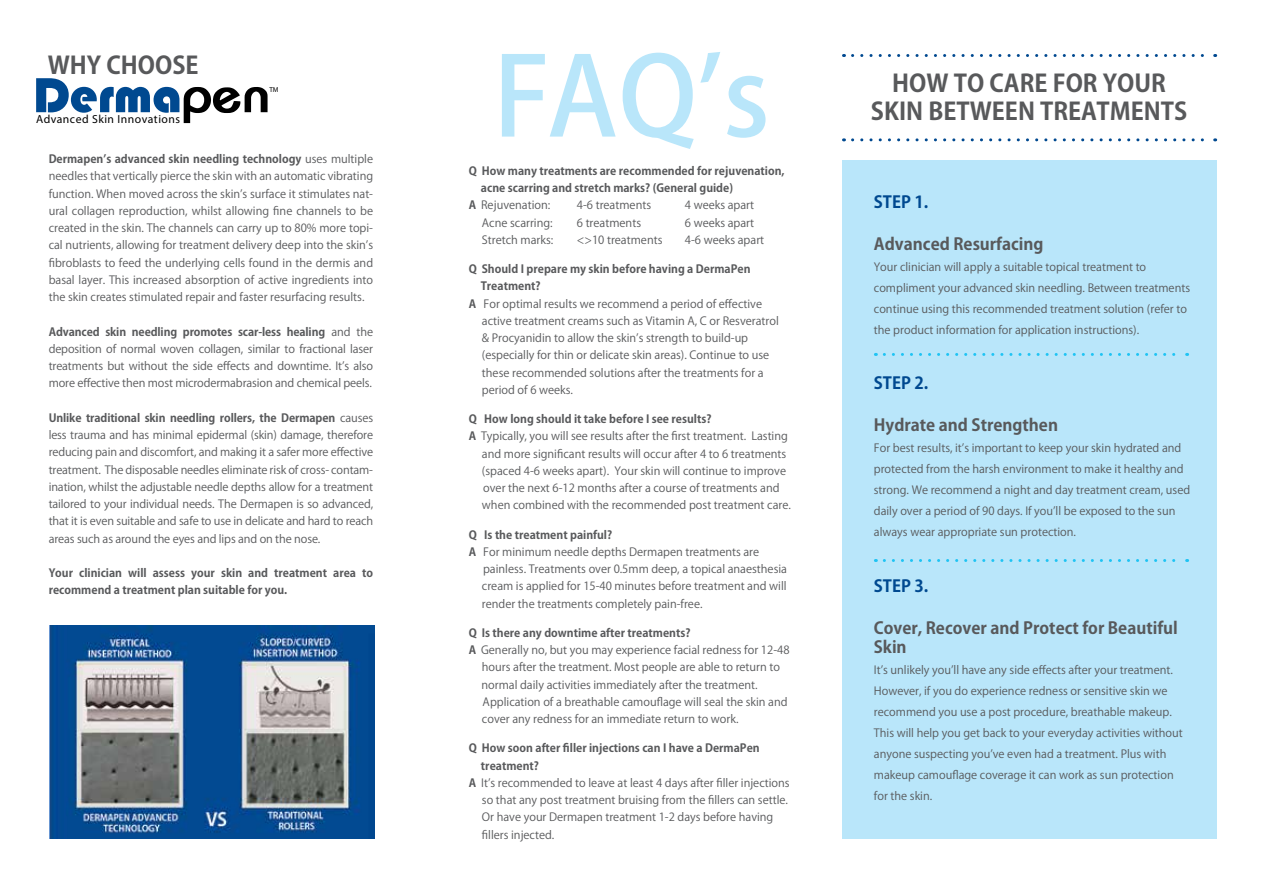
<style>
.page{position:relative;width:1263px;height:893px;background:#fff}
.page>*{position:absolute;margin:0;border:0;box-sizing:border-box;transform-origin:0 0}
.t1{font:500 108px "Koz Go Pr 6 N";color:#b9e6fa}
.t2{font:700 24px/28.8px "Koz Go Pr 6 N";color:#58595b;text-align:center}
.t3{font:700 16.5px/19.5px "Koz Go Pr 6 N";color:#58595b}
.t4{font:700 16.5px "Koz Go Pr 6 N";color:#004990}
.t5{font:11.7px "Myriad Pro";letter-spacing:.04em;color:#000}
.t6{font:11.25px/17.2px "Koz Go Pr 6 N";color:#58595b;text-align:justify}
.t7{font:700 11.25px/17.2px "Koz Go Pr 6 N";color:#58595b}
.t8{font:7.2px "Myriad Pro";color:#000}
.s1{font-weight:700}
</style>
<div class="page">
<svg style="left:36px;top:78px;width:232px;height:45px"></svg>
<img style="left:49px;top:626px;width:326px;height:213px">
<svg style="left:852px;top:54px;width:364px;height:3px"></svg>
<svg style="left:852px;top:138px;width:364px;height:3px"></svg>
<div style="left:842px;top:161px;width:374px;height:678px;background:#b9e6fa"></div>
<svg style="left:884px;top:353px;width:303px;height:3px"></svg>
<svg style="left:884px;top:559px;width:303px;height:3px"></svg>
<h2 class="t2" style="left:48px;top:51px;width:76px">WH Y CHOO</h2>
<h2 class="t2" style="left:172px;top:51px;width:25px">SE</h2>
<p class="t5" style="left:36px;top:112px;width:145px">Advanced Skin Innovations</p>
<p class="t8" style="left:269px;top:85px;width:11px">TM</p>
<p class="t6" style="left:49px;top:151px;width:326px"><span class="s1">Dermapen’s advanced skin needling technology</span> uses multiple needles that vertically pierce the skin with an automatic vibrating function. When moved across the skin’s surface it stimulates nat&shy;ural collagen reproduction, whilst allowing fine channels to be created in the skin. The channels can carry up to 80% more topi&shy;cal nutrients, allowing for treatment delivery deep into the skin’s fibroblasts to feed the underlying cells found in the dermis and basal layer. This increased absorption of active ingredients into the skin creates stimulated repair and faster resurfacing results.</p>
<p class="t6" style="left:49px;top:323px;width:326px"><span class="s1">Advanced skin needling promotes scar-less healing</span> and the deposition of normal woven collagen, similar to fractional laser treatments but without the side effects and downtime. It’s also more effective then most microdermabrasion and chemical peels.</p>
<p class="t6" style="left:49px;top:409px;width:326px"><span class="s1">Unlike traditional skin needling rollers, the Dermapen</span> causes less trauma and has minimal epidermal (skin) damage, therefore reducing pain and discomfort, and making it a safer more effective treatment. The disposable needles eliminate risk of cross- contam&shy;ination, whilst the adjustable needle depths allow for a treatment tailored to your individual needs. The Dermapen is so advanced, that it is even suitable and safe to use in delicate and hard to reach areas such as around the eyes and lips and on the nose.</p>
<p class="t7" style="left:49px;top:565px;width:326px">Your clinician will assess your skin and treatment area to recommend a treatment plan suitable for you.</p>
<h1 class="t1" style="left:493px;top:36px;width:278px">FAQ’s</h1>
<p class="t7" style="left:469px;top:162px;width:317px">Q How many treatments are recommended for rejuvenation,</p>
<p class="t7" style="left:481px;top:180px;width:254px">acne scarring and stretch marks? (General guide)</p>
<p class="t6" style="left:469px;top:197px;width:83px"><span class="s1">A</span> Rejuvenation:</p>
<p class="t6" style="left:577px;top:197px;width:76px">4-6 treatments</p>
<p class="t6" style="left:685px;top:197px;width:71px">4 weeks apart</p>
<p class="t6" style="left:482px;top:214px;width:72px">Acne scarring:</p>
<p class="t6" style="left:577px;top:214px;width:66px">6 treatments</p>
<p class="t6" style="left:685px;top:214px;width:71px">6 weeks apart</p>
<p class="t6" style="left:482px;top:231px;width:73px">Stretch marks:</p>
<p class="t6" style="left:577px;top:231px;width:87px">&lt;&gt;10 treatments</p>
<p class="t6" style="left:685px;top:231px;width:81px">4-6 weeks apart</p>
<p class="t7" style="left:469px;top:261px;width:283px">Q Should I prepare my skin before having a DermaPen</p>
<p class="t7" style="left:481px;top:278px;width:61px">Treatment?</p>
<p class="t6" style="left:469px;top:295px;width:295px"><span class="s1">A</span> For optimal results we recommend a period of effective</p>
<p class="t6" style="left:482px;top:312px;width:298px">active treatment creams such as Vitamin A, C or Resveratrol</p>
<p class="t6" style="left:482px;top:330px;width:268px">&amp; Procyanidin to allow the skin’s strength to build-up</p>
<p class="t6" style="left:482px;top:347px;width:289px">(especially for thin or delicate skin areas). Continue to use</p>
<p class="t6" style="left:482px;top:364px;width:283px">these recommended solutions after the treatments for a</p>
<p class="t6" style="left:482px;top:381px;width:93px">period of 6 weeks.</p>
<p class="t7" style="left:469px;top:411px;width:244px">Q How long should it take before I see results?</p>
<p class="t6" style="left:469px;top:428px;width:321px"><span class="s1">A</span> Typically, you will see results after the first treatment. Lasting</p>
<p class="t6" style="left:482px;top:445px;width:306px">and more significant results will occur after 4 to 6 treatments</p>
<p class="t6" style="left:482px;top:462px;width:306px">(spaced 4-6 weeks apart). Your skin will continue to improve</p>
<p class="t6" style="left:483px;top:480px;width:298px">over the next 6-12 months after a course of treatments and</p>
<p class="t6" style="left:482px;top:497px;width:310px">when combined with the recommended post treatment care.</p>
<p class="t7" style="left:469px;top:526px;width:145px">Q Is the treatment painful?</p>
<p class="t6" style="left:469px;top:543px;width:292px"><span class="s1">A</span> For minimum needle depths Dermapen treatments are</p>
<p class="t6" style="left:483px;top:561px;width:305px">painless. Treatments over 0.5mm deep, a topical anaesthesia</p>
<p class="t6" style="left:482px;top:578px;width:306px">cream is applied for 15-40 minutes before treatment and will</p>
<p class="t6" style="left:482px;top:595px;width:222px">render the treatments completely pain-free.</p>
<p class="t7" style="left:469px;top:624px;width:223px">Q Is there any downtime after treatments?</p>
<p class="t6" style="left:469px;top:642px;width:322px"><span class="s1">A</span> Generally no, but you may experience facial redness for 12-48</p>
<p class="t6" style="left:482px;top:659px;width:300px">hours after the treatment. Most people are able to return to</p>
<p class="t6" style="left:482px;top:676px;width:277px">normal daily activities immediately after the treatment.</p>
<p class="t6" style="left:483px;top:693px;width:306px">Application of a breathable camouflage will seal the skin and</p>
<p class="t6" style="left:482px;top:711px;width:258px">cover any redness for an immediate return to work.</p>
<p class="t7" style="left:469px;top:740px;width:292px">Q How soon after filler injections can I have a DermaPen</p>
<p class="t7" style="left:481px;top:757px;width:60px">treatment?</p>
<p class="t6" style="left:469px;top:774px;width:322px"><span class="s1">A</span> It’s recommended to leave at least 4 days after filler injections</p>
<p class="t6" style="left:482px;top:792px;width:308px">so that any post treatment bruising from the fillers can settle.</p>
<p class="t6" style="left:482px;top:809px;width:293px">Or have your Dermapen treatment 1-2 days before having</p>
<p class="t6" style="left:482px;top:826px;width:74px">fillers injected.</p>
<h2 class="t2" style="left:871px;top:69px;width:315px">How to Care for Your<br>Skin Between Treatments</h2>
<h3 class="t4" style="left:874px;top:192px;width:20px">STEP</h3>
<h3 class="t4" style="left:914px;top:192px;width:15px">1.</h3>
<h3 class="t3" style="left:874px;top:234px;width:171px">Advanced Resurfacing</h3>
<p class="t6" style="left:874px;top:256px;width:318px;line-height:21px;text-align:left">Your clinician will apply a suitable topical treatment to compliment your advanced skin needling. Between treatments continue using this recommended treatment solution (refer to the product information for application instructions).</p>
<h3 class="t4" style="left:874px;top:374px;width:56px">STEP 2.</h3>
<h3 class="t3" style="left:874px;top:416px;width:186px">Hydrate and Strengthen</h3>
<p class="t6" style="left:874px;top:438px;width:318px;line-height:21px;text-align:left">For best results, it’s important to keep your skin hydrated and protected from the harsh environment to make it healthy and strong. We recommend a night and day treatment cream, used daily over a period of 90 days. If you’ll be exposed to the sun always wear appropriate sun protection.</p>
<h3 class="t4" style="left:874px;top:576px;width:20px">STEP</h3>
<h3 class="t4" style="left:914px;top:576px;width:15px">3.</h3>
<h3 class="t3" style="left:874px;top:618px;width:305px">Cover, Recover and Protect for Beautiful<br>Skin</h3>
<p class="t6" style="left:874px;top:660px;width:310px;line-height:21px;text-align:left">It’s unlikely you’ll have any side effects after your treatment.<br>However, if you do experience redness or sensitive skin we recommend you use a post procedure, breathable makeup.<br>This will help you get back to your everyday activities without anyone suspecting you’ve even had a treatment. Plus with makeup camouflage coverage it can work as sun protection for the skin.</p>
</div>
